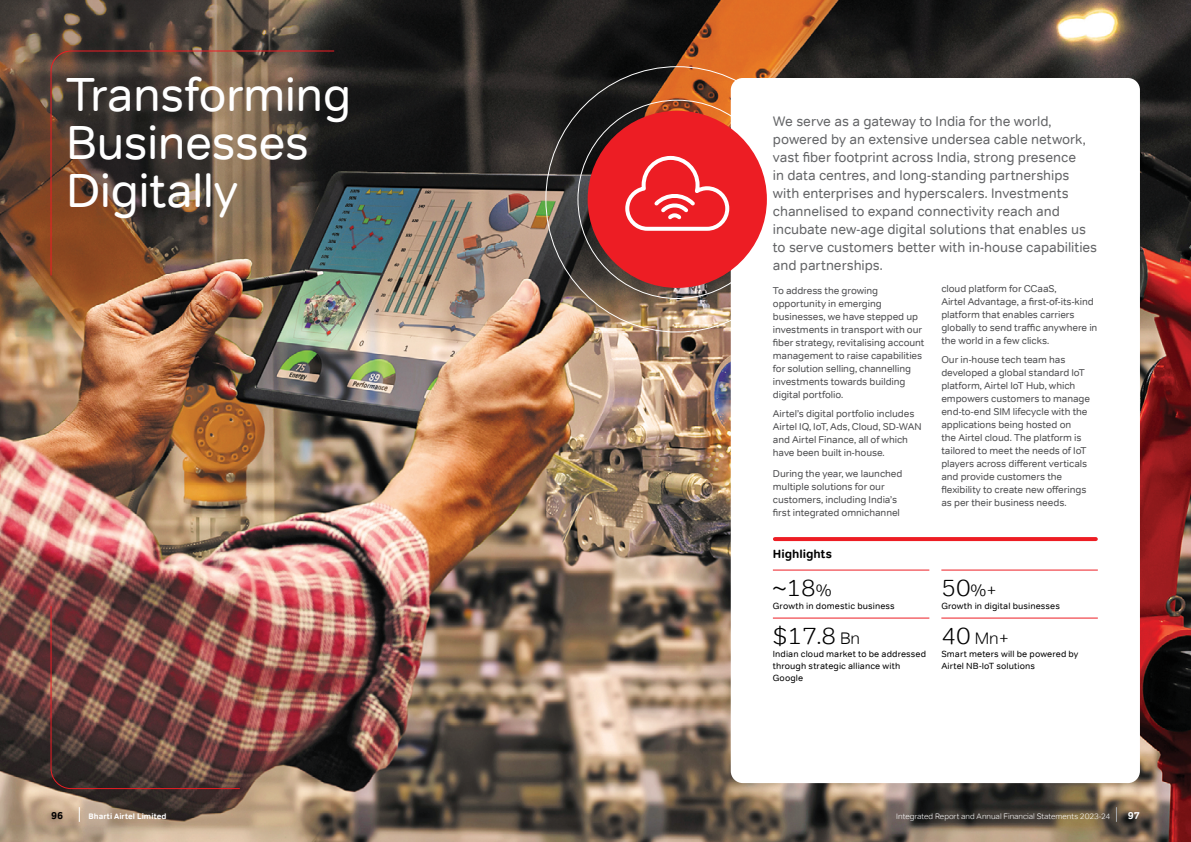
<style>
.page{position:relative;width:1191px;height:842px;background:#fff}
.page>*{position:absolute;margin:0;border:0;box-sizing:border-box;transform-origin:0 0}
.t1{font:48px/48px "Tondo";letter-spacing:-.015em;color:#fff}
.t2{font:300 24px "Tondo";color:#000}
.t3{font:300 16.8px "Tondo";color:#000}
.t4{font:14px/18px "Tondo";letter-spacing:-.005em;color:#636466}
.t5{font:700 12px "Tondo";color:#000}
.t6{font:10px/13px "Tondo";letter-spacing:-.01em;color:#4d4d4f}
.t7{font:700 10px "Tondo";color:#000}
.t8{font:700 10px "Tondo";color:#fff}
.t9{font:9px/12px "Tondo";letter-spacing:.01em;color:#000}
.t10{font:300 8px "Tondo";color:#fff}
.t11{font:700 8px "Tondo";letter-spacing:.01em;color:#fff}
.s1{font-size:16.8px}
.s2{font-size:24px}
</style>
<div class="page">
<img style="left:0;top:0;width:1191px;height:842px">
<svg style="left:50px;top:50px;width:285px;height:226px;background:#60493a"></svg>
<svg style="left:50px;top:605px;width:191px;height:185px;background:#714440"></svg>
<div style="left:731px;top:78px;width:409px;height:705px;background:#fff;border-radius:12px"></div>
<div style="left:587px;top:111px;width:180px;height:177px;background:#ed1d24;border-radius:50%"></div>
<svg style="left:625px;top:155px;width:105px;height:76px"></svg>
<hr style="left:773px;top:570px;width:156px;height:1px;background:#ed1d24">
<hr style="left:773px;top:618px;width:156px;height:1px;background:#ed1d24">
<hr style="left:941px;top:570px;width:156px;height:1px;background:#ed1d24">
<hr style="left:941px;top:618px;width:156px;height:1px;background:#ed1d24">
<svg style="left:775px;top:537px;width:320px;height:4px"></svg>
<svg style="left:1116px;top:807px;width:1px;height:15px"></svg>
<svg style="left:79px;top:807px;width:1px;height:15px"></svg>
<h1 class="t1" style="left:66px;top:71px;width:287px">Transforming<br>Businesses<br>Digitally</h1>
<p class="t4" style="left:773px;top:112px;width:326px">We serve as a gateway to India for the world, powered by an extensive undersea cable network, vast fiber footprint across India, strong presence<br>in data centres, and long-standing partnerships with enterprises and hyperscalers. Investments channelised to expand connectivity reach and incubate new-age digital solutions that enables us to serve customers better with in-house capabilities and partnerships.</p>
<p class="t6" style="left:773px;top:284px;width:153px">To address the growing opportunity in emerging businesses, we have stepped up investments in transport with our fiber strategy, revitalising account management to raise capabilities for solution selling, channelling investments towards building digital portfolio.</p>
<p class="t6" style="left:773px;top:407px;width:150px">Airtel’s digital portfolio includes<br>Airtel IQ, IoT, Ads, Cloud, SD-WAN and Airtel Finance, all of which have been built in-house.</p>
<p class="t6" style="left:773px;top:467px;width:131px">During the year, we launched multiple solutions for our customers, including India’s first integrated omnichannel</p>
<p class="t5" style="left:773px;top:546px;width:61px">Highlights</p>
<h2 class="t2" style="left:773px;top:573px;width:60px">~18<span class="s1">%</span></h2>
<p class="t9" style="left:773px;top:600px;width:123px">Growth in domestic business</p>
<h2 class="t2" style="left:773px;top:621px;width:89px">$17.8 <span class="s1">Bn</span></h2>
<p class="t9" style="left:773px;top:648px;width:155px">Indian cloud market to be addressed through strategic alliance with<br>Google</p>
<p class="t6" style="left:941px;top:282px;width:158px">cloud platform for CCaaS,<br>Airtel Advantage, a first-of-its-kind platform that enables carriers globally to send traffic anywhere in the world in a few clicks.</p>
<p class="t6" style="left:941px;top:353px;width:150px">Our in-house tech team has developed a global standard IoT platform, Airtel IoT Hub, which empowers customers to manage end-to-end SIM lifecycle with the applications being hosted on<br>the Airtel cloud. The platform is tailored to meet the needs of IoT players across different verticals and provide customers the flexibility to create new offerings as per their business needs.</p>
<h2 class="t2" style="left:941px;top:573px;width:57px">50<span class="s1">%+</span></h2>
<p class="t9" style="left:941px;top:600px;width:120px">Growth in digital businesses</p>
<h3 class="t3" style="left:941px;top:628px;width:69px"><span class="s2">40</span> Mn+</h3>
<p class="t9" style="left:941px;top:648px;width:139px">Smart meters will be powered by<br>Airtel NB-IoT solutions</p>
<p class="t7" style="left:51px;top:809px;width:14px">96</p>
<p class="t11" style="left:88px;top:811px;width:80px">Bharti Airtel Limited</p>
<p class="t10" style="left:896px;top:811px;width:215px">Integrated Report and Annual Financial Statements 2023-24</p>
<p class="t8" style="left:1128px;top:809px;width:14px">97</p>
</div>
